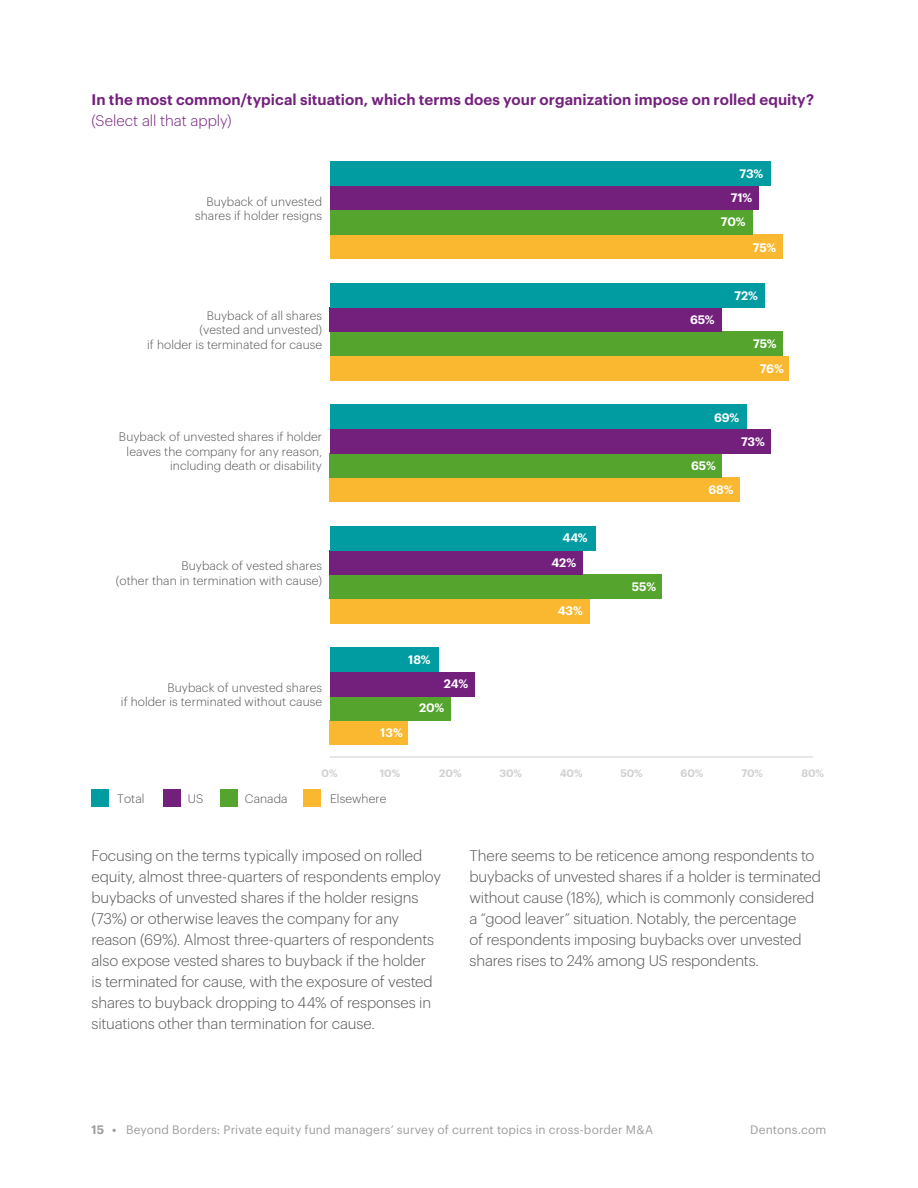
<style>
.page{position:relative;width:918px;height:1188px;background:#fff}
.page>*{position:absolute;margin:0;border:0;box-sizing:border-box;transform-origin:0 0}
.t1{font:300 15px/21px "Dentons Sans";letter-spacing:-.005em;color:#555454}
.t2{font:600 15px "Dentons Sans";letter-spacing:.005em;color:#73207d}
.t3{font:300 15px "Dentons Sans";color:#73207d}
.t4{font:300 12px/14.4px "Dentons Sans";letter-spacing:.005em;color:#555454;text-align:right}
.t5{font:12px "Dentons Sans";letter-spacing:.01em;color:#9d9d9c}
.t6{font:600 12px/24.6px "Dentons Sans";letter-spacing:-.005em;color:#fff}
.t7{font:600 10.5px "Dentons Sans";letter-spacing:-.005em;color:#d0d0d0}
.s1{font-weight:600}
</style>
<div class="page">
<div style="left:92px;top:789px;width:17px;height:17px;background:#009ca1"></div>
<div style="left:163px;top:789px;width:17px;height:17px;background:#73207d"></div>
<div style="left:221px;top:789px;width:17px;height:17px;background:#54a42d"></div>
<div style="left:304px;top:789px;width:17px;height:17px;background:#fab830"></div>
<hr style="left:330px;top:757px;width:483px;height:1px;background:#d0d0d0">
<div style="left:330px;top:234px;width:453px;height:25px;background:#fab830"></div>
<div style="left:330px;top:356px;width:459px;height:24px;background:#fab830"></div>
<div style="left:330px;top:477px;width:410px;height:25px;background:#fab830"></div>
<div style="left:330px;top:599px;width:259px;height:24px;background:#fab830"></div>
<div style="left:330px;top:721px;width:78px;height:24px;background:#fab830"></div>
<div style="left:330px;top:210px;width:422px;height:24px;background:#54a42d"></div>
<div style="left:330px;top:332px;width:453px;height:24px;background:#54a42d"></div>
<div style="left:330px;top:453px;width:392px;height:24px;background:#54a42d"></div>
<div style="left:330px;top:575px;width:332px;height:24px;background:#54a42d"></div>
<div style="left:330px;top:696px;width:120px;height:25px;background:#54a42d"></div>
<div style="left:330px;top:186px;width:428px;height:24px;background:#73207d"></div>
<div style="left:330px;top:307px;width:392px;height:25px;background:#73207d"></div>
<div style="left:330px;top:429px;width:441px;height:24px;background:#73207d"></div>
<div style="left:330px;top:550px;width:253px;height:25px;background:#73207d"></div>
<div style="left:330px;top:672px;width:145px;height:24px;background:#73207d"></div>
<div style="left:330px;top:162px;width:441px;height:24px;background:#009ca1"></div>
<div style="left:330px;top:283px;width:434px;height:24px;background:#009ca1"></div>
<div style="left:330px;top:405px;width:416px;height:24px;background:#009ca1"></div>
<div style="left:330px;top:526px;width:265px;height:24px;background:#009ca1"></div>
<div style="left:330px;top:648px;width:108px;height:24px;background:#009ca1"></div>
<p class="t2" style="left:92px;top:88px;width:724px">In the most common/typical situation, which terms does your organization impose on rolled equity?</p>
<p class="t3" style="left:92px;top:110px;width:142px">(Select all that apply)</p>
<p class="t4" style="left:195px;top:193px;width:128px">Buyback of unvested shares if holder resigns</p>
<p class="t4" style="left:147px;top:307px;width:176px">Buyback of all shares<br>(vested and unvested)<br>if holder is terminated for cause</p>
<p class="t4" style="left:119px;top:429px;width:205px">Buyback of unvested shares if holder leaves the company for any reason, including death or disability</p>
<p class="t4" style="left:116px;top:558px;width:208px">Buyback of vested shares<br>(other than in termination with cause)</p>
<p class="t4" style="left:121px;top:679px;width:203px">Buyback of unvested shares<br>if holder is terminated without cause</p>
<p class="t6" style="left:408px;top:646px;width:24px">18%</p>
<p class="t6" style="left:419px;top:671px;width:51px;line-height:24px;text-indent:25px">24%<br>20%</p>
<p class="t6" style="left:380px;top:719px;width:24px">13%</p>
<p class="t6" style="left:551px;top:525px;width:38px;text-indent:11px">44%<br>42%</p>
<p class="t6" style="left:558px;top:598px;width:27px">43%</p>
<p class="t6" style="left:740px;top:160px;width:25px">73%</p>
<p class="t6" style="left:731px;top:184px;width:23px">71%</p>
<p class="t6" style="left:721px;top:209px;width:26px">70%</p>
<p class="t6" style="left:753px;top:234px;width:25px">75%</p>
<p class="t6" style="left:734px;top:282px;width:25px">72%</p>
<p class="t6" style="left:690px;top:306px;width:26px">65%</p>
<p class="t6" style="left:753px;top:331px;width:32px;text-align:center">75%<br>76%</p>
<p class="t6" style="left:714px;top:404px;width:27px">69%</p>
<p class="t6" style="left:708px;top:453px;width:26px;line-height:23.5px;text-indent:-17px">65%<br>68%</p>
<p class="t6" style="left:741px;top:428px;width:25px">73%</p>
<p class="t6" style="left:632px;top:573px;width:26px">55%</p>
<p class="t7" style="left:322px;top:765px;width:18px">0%</p>
<p class="t7" style="left:380px;top:765px;width:22px">10%</p>
<p class="t7" style="left:439px;top:765px;width:24px">20%</p>
<p class="t7" style="left:499px;top:765px;width:24px">30%</p>
<p class="t7" style="left:560px;top:765px;width:24px">40%</p>
<p class="t7" style="left:620px;top:765px;width:24px">50%</p>
<p class="t7" style="left:681px;top:765px;width:24px">60%</p>
<p class="t7" style="left:742px;top:765px;width:23px">70%</p>
<p class="t7" style="left:801px;top:765px;width:24px">80%</p>
<p class="t4" style="left:117px;top:791px;width:29px">Total</p>
<p class="t4" style="left:188px;top:791px;width:17px">US</p>
<p class="t4" style="left:245px;top:791px;width:44px">Canada</p>
<p class="t4" style="left:330px;top:791px;width:58px">Elsewhere</p>
<p class="t1" style="left:92px;top:844px;width:351px">Focusing on the terms typically imposed on rolled equity, almost three-quarters of respondents employ buybacks of unvested shares if the holder resigns (73%) or otherwise leaves the company for any reason (69%). Almost three-quarters of respondents also expose vested shares to buyback if the holder<br>is terminated for cause, with the exposure of vested shares to buyback dropping to 44% of responses in situations other than termination for cause.</p>
<p class="t1" style="left:470px;top:844px;width:353px">There seems to be reticence among respondents to buybacks of unvested shares if a holder is terminated without cause (18%), which is commonly considered a “good leaver” situation. Notably, the percentage<br>of respondents imposing buybacks over unvested shares rises to 24% among US respondents.</p>
<p class="t5" style="left:92px;top:1121px;width:563px"><span class="s1">15 •</span> Beyond Borders: Private equity fund managers’ survey of current topics in cross-border M&amp;A</p>
<p class="t5" style="left:750px;top:1121px;width:78px">Dentons.com</p>
</div>
